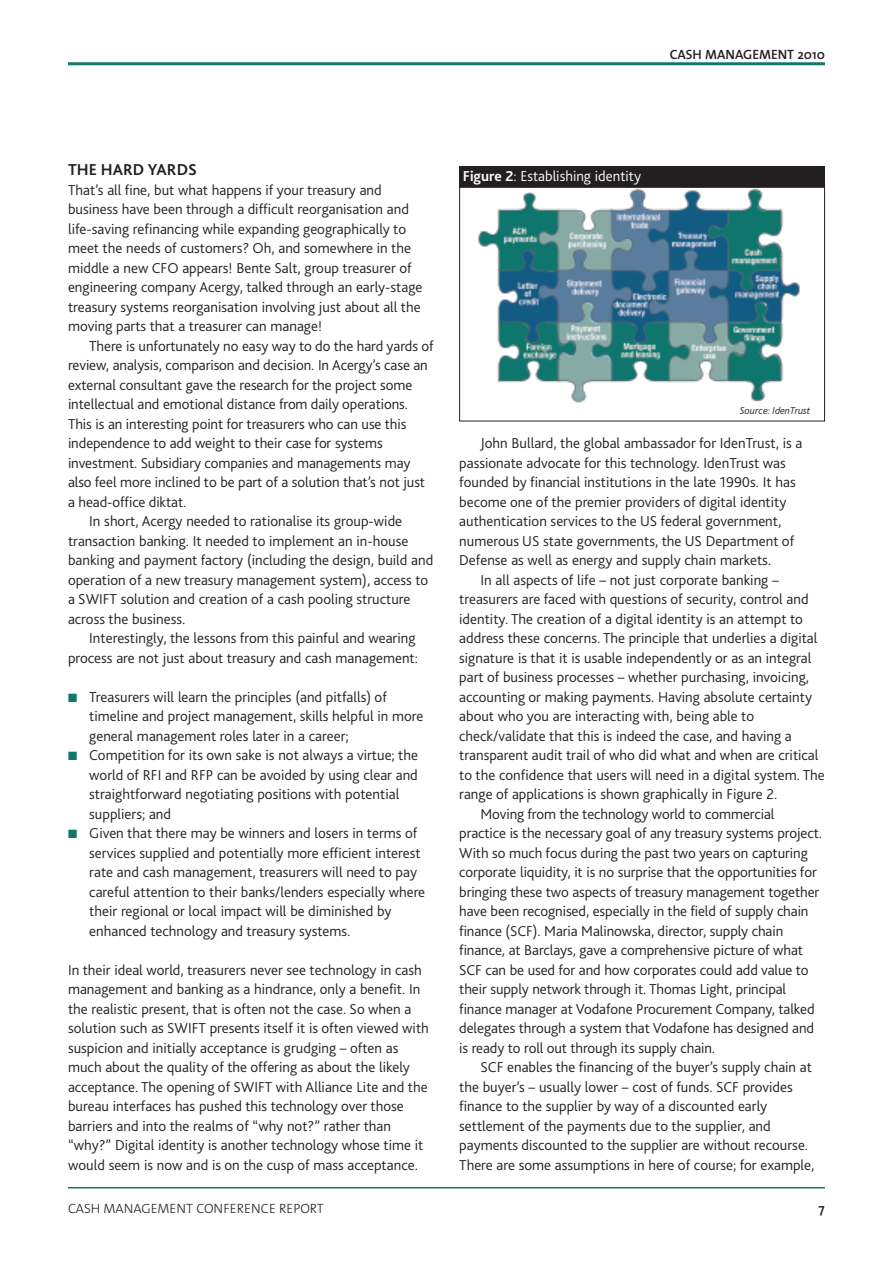
<style>
.page{position:relative;width:893px;height:1263px;background:#fff}
.page>*{position:absolute;margin:0;border:0;box-sizing:border-box;transform-origin:0 0}
.t1{font:700 16.5px "Bliss 2";color:#231f20}
.t2{font:300 15px/19.5px "Bliss 2";color:#231f20}
.t3{font:300 15px "Bliss 2";color:#fff}
.t4{font:300 13.5px "The Sans";color:#231f20}
.t5{font:600 13.5px "The Sans";color:#231f20}
.t6{font:italic 300 10.5px "Bliss 2";color:#231f20}
.s1{color:#11776b}
.s2{font-weight:700}
</style>
<div class="page">
<hr style="left:68px;top:62px;width:757px;height:3px;background:#11776b">
<hr style="left:68px;top:1187px;width:757px;height:1px;background:#11776b">
<div style="left:459px;top:166px;width:366px;height:22px;background:#231f20"></div>
<img style="left:478px;top:189px;width:322px;height:214px">
<div style="left:459px;top:187px;width:366px;height:234px;border:1px solid #231f20"></div>
<p class="t5" style="left:670px;top:49px;width:157px">CASH MANAGEMENT 2010</p>
<p class="t1" style="left:68px;top:164px;width:130px">THE HARD YARDS</p>
<p class="t2" style="left:68px;top:181px;width:356px">That’s all fine, but what happens if your treasury and business have been through a difficult reorganisation and life-saving refinancing while expanding geographically to meet the needs of customers? Oh, and somewhere in the middle a new CFO appears! Bente Salt, group treasurer of engineering company Acergy, talked through an early-stage treasury systems reorganisation involving just about all the moving parts that a treasurer can manage!</p>
<p class="t2" style="left:89px;top:337px;width:346px">There is unfortunately no easy way to do the hard yards of</p>
<p class="t2" style="left:68px;top:357px;width:361px">review, analysis, comparison and decision. In Acergy’s case an</p>
<p class="t2" style="left:68px;top:376px;width:346px">external consultant gave the research for the project some</p>
<p class="t2" style="left:68px;top:396px;width:342px">intellectual and emotional distance from daily operations.</p>
<p class="t2" style="left:68px;top:415px;width:340px">This is an interesting point for treasurers who can use this</p>
<p class="t2" style="left:68px;top:435px;width:316px">independence to add weight to their case for systems</p>
<p class="t2" style="left:68px;top:454px;width:344px">investment. Subsidiary companies and managements may</p>
<p class="t2" style="left:68px;top:474px;width:359px">also feel more inclined to be part of a solution that’s not just</p>
<p class="t2" style="left:68px;top:493px;width:120px">a head-office diktat.</p>
<p class="t2" style="left:89px;top:513px;width:314px">In short, Acergy needed to rationalise its group-wide</p>
<p class="t2" style="left:68px;top:532px;width:342px">transaction banking. It needed to implement an in-house</p>
<p class="t2" style="left:68px;top:552px;width:367px">banking and payment factory (including the design, build and</p>
<p class="t2" style="left:68px;top:571px;width:362px">operation of a new treasury management system), access to</p>
<p class="t2" style="left:68px;top:591px;width:344px">a SWIFT solution and creation of a cash pooling structure</p>
<p class="t2" style="left:68px;top:610px;width:119px">across the business.</p>
<p class="t2" style="left:89px;top:630px;width:328px">Interestingly, the lessons from this painful and wearing</p>
<p class="t2" style="left:68px;top:649px;width:352px">process are not just about treasury and cash management:</p>
<p class="t2" style="left:89px;top:688px;width:336px;text-indent:-21px"><span class="s1">■</span> Treasurers will learn the principles (and pitfalls) of timeline and project management, skills helpful in more general management roles later in a career;</p>
<p class="t2" style="left:89px;top:747px;width:330px;text-indent:-21px"><span class="s1">■</span> Competition for its own sake is not always a virtue; the world of RFI and RFP can be avoided by using clear and straightforward negotiating positions with potential suppliers; and</p>
<p class="t2" style="left:89px;top:825px;width:337px;text-indent:-21px"><span class="s1">■</span> Given that there may be winners and losers in terms of services supplied and potentially more efficient interest rate and cash management, treasurers will need to pay careful attention to their banks/lenders especially where their regional or local impact will be diminished by enhanced technology and treasury systems.</p>
<p class="t2" style="left:68px;top:961px;width:362px">In their ideal world, treasurers never see technology in cash management and banking as a hindrance, only a benefit. In the realistic present, that is often not the case. So when a solution such as SWIFT presents itself it is often viewed with suspicion and initially acceptance is grudging – often as much about the quality of the offering as about the likely acceptance. The opening of SWIFT with Alliance Lite and the bureau interfaces has pushed this technology over those barriers and into the realms of “why not?” rather than “why?” Digital identity is another technology whose time it would seem is now and is on the cusp of mass acceptance.</p>
<p class="t3" style="left:463px;top:170px;width:180px"><span class="s2">Figure 2</span>: Establishing identity</p>
<p class="t6" style="left:740px;top:407px;width:72px">Source: IdenTrust</p>
<p class="t2" style="left:480px;top:435px;width:323px">John Bullard, the global ambassador for IdenTrust, is a</p>
<p class="t2" style="left:459px;top:454px;width:328px">passionate advocate for this technology. IdenTrust was</p>
<p class="t2" style="left:459px;top:474px;width:338px">founded by financial institutions in the late 1990s. It has</p>
<p class="t2" style="left:459px;top:493px;width:329px">become one of the premier providers of digital identity</p>
<p class="t2" style="left:459px;top:513px;width:324px">authentication services to the US federal government,</p>
<p class="t2" style="left:459px;top:532px;width:336px">numerous US state governments, the US Department of</p>
<p class="t2" style="left:459px;top:552px;width:313px">Defense as well as energy and supply chain markets.</p>
<p class="t2" style="left:480px;top:571px;width:300px">In all aspects of life – not just corporate banking –</p>
<p class="t2" style="left:459px;top:591px;width:351px">treasurers are faced with questions of security, control and</p>
<p class="t2" style="left:459px;top:610px;width:345px">identity. The creation of a digital identity is an attempt to</p>
<p class="t2" style="left:459px;top:630px;width:360px">address these concerns. The principle that underlies a digital</p>
<p class="t2" style="left:459px;top:649px;width:354px">signature is that it is usable independently or as an integral</p>
<p class="t2" style="left:459px;top:669px;width:351px">part of business processes – whether purchasing, invoicing,</p>
<p class="t2" style="left:459px;top:688px;width:354px">accounting or making payments. Having absolute certainty</p>
<p class="t2" style="left:459px;top:708px;width:296px">about who you are interacting with, being able to</p>
<p class="t2" style="left:459px;top:727px;width:334px">check/validate that this is indeed the case, and having a</p>
<p class="t2" style="left:459px;top:747px;width:361px">transparent audit trail of who did what and when are critical</p>
<p class="t2" style="left:459px;top:766px;width:367px">to the confidence that users will need in a digital system. The</p>
<p class="t2" style="left:459px;top:786px;width:320px">range of applications is shown graphically in Figure 2.</p>
<p class="t2" style="left:480px;top:805px;width:295px">Moving from the technology world to commercial</p>
<p class="t2" style="left:459px;top:825px;width:364px">practice is the necessary goal of any treasury systems project.</p>
<p class="t2" style="left:459px;top:844px;width:350px">With so much focus during the past two years on capturing</p>
<p class="t2" style="left:459px;top:864px;width:359px">corporate liquidity, it is no surprise that the opportunities for</p>
<p class="t2" style="left:459px;top:883px;width:362px">bringing these two aspects of treasury management together</p>
<p class="t2" style="left:459px;top:903px;width:351px">have been recognised, especially in the field of supply chain</p>
<p class="t2" style="left:459px;top:922px;width:326px">finance (SCF). Maria Malinowska, director, supply chain</p>
<p class="t2" style="left:459px;top:942px;width:345px">finance, at Barclays, gave a comprehensive picture of what</p>
<p class="t2" style="left:459px;top:961px;width:351px">SCF can be used for and how corporates could add value to</p>
<p class="t2" style="left:459px;top:981px;width:328px">their supply network through it. Thomas Light, principal</p>
<p class="t2" style="left:459px;top:1000px;width:357px">finance manager at Vodafone Procurement Company, talked</p>
<p class="t2" style="left:459px;top:1020px;width:356px">delegates through a system that Vodafone has designed and</p>
<p class="t2" style="left:459px;top:1039px;width:257px">is ready to roll out through its supply chain.</p>
<p class="t2" style="left:480px;top:1059px;width:333px">SCF enables the financing of the buyer’s supply chain at</p>
<p class="t2" style="left:459px;top:1078px;width:335px">the buyer’s – usually lower – cost of funds. SCF provides</p>
<p class="t2" style="left:459px;top:1098px;width:309px">finance to the supplier by way of a discounted early</p>
<p class="t2" style="left:459px;top:1117px;width:313px">settlement of the payments due to the supplier, and</p>
<p class="t2" style="left:459px;top:1137px;width:350px">payments discounted to the supplier are without recourse.</p>
<p class="t2" style="left:459px;top:1156px;width:357px">There are some assumptions in here of course; for example,</p>
<p class="t4" style="left:68px;top:1203px;width:257px">CASH MANAGEMENT CONFERENCE REPORT</p>
<p class="t5" style="left:819px;top:1203px;width:8px">7</p>
</div>
